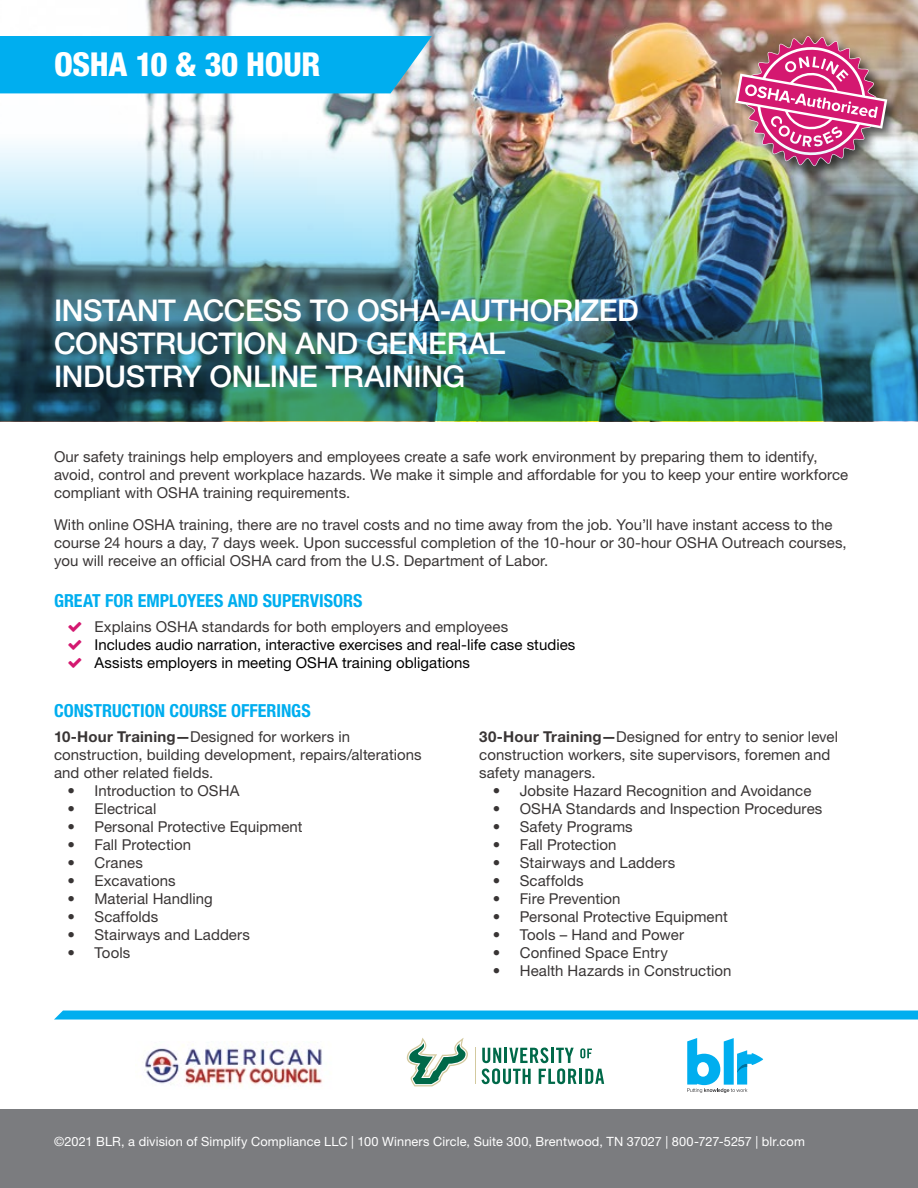
<style>
.page{position:relative;width:918px;height:1188px;background:#fff}
.page>*{position:absolute;margin:0;border:0;box-sizing:border-box;transform-origin:0 0}
.t1{font:800 condensed 33px "Helvetica Neue LT Std";letter-spacing:-.01em;color:#fff}
.t2{font:500 30px/33px "Helvetica Neue LT Std";letter-spacing:-.015em;color:#fff}
.t3{font:700 condensed 18px "Helvetica Neue LT Std";color:#00aeef}
.t4{font:15px/18px "Helvetica Neue LT Std";letter-spacing:.005em;color:#393535}
.t5{font:15px/18px "Helvetica Neue LT Std";letter-spacing:.005em;color:#000}
.t6{font:12.75px "Helvetica Neue LT Std";letter-spacing:.01em;color:#fff}
.s1{font-weight:700}
</style>
<div class="page">
<div style="left:0;top:1109px;width:918px;height:79px;background:#7b7c7f"></div>
<svg style="left:482px;top:1048px;width:122px;height:36px"></svg>
<hr style="left:475px;top:1048px;width:1px;height:36px;background:#d3c99e">
<svg style="left:407px;top:1038px;width:61px;height:48px"></svg>
<img style="left:145px;top:1045px;width:177px;height:41px">
<svg style="left:687px;top:1038px;width:76px;height:55px"></svg>
<svg style="left:54px;top:1011px;width:864px;height:9px"></svg>
<img style="left:0;top:0;width:918px;height:122px">
<div style="left:732px;top:33px;width:168px;height:146px;background:#000;opacity:.65"></div>
<svg style="left:735px;top:36px;width:152px;height:86px"></svg>
<img style="left:0;top:122px;width:918px;height:299px">
<div style="left:0;top:36px;width:432px;height:57px;background:#00aeef"></div>
<h1 class="t1" style="left:54px;top:44px;width:268px">OSHA 10 &amp; 30 HOUR</h1>
<h2 class="t2" style="left:54px;top:293px;width:586px">INSTANT ACCESS TO OSHA-AUTHORIZED<br>CONSTRUCTION AND GENERAL<br>INDUSTRY ONLINE TRAINING</h2>
<p class="t4" style="left:54px;top:448px;width:796px">Our safety trainings help employers and employees create a safe work environment by preparing them to identify, avoid, control and prevent workplace hazards. We make it simple and affordable for you to keep your entire workforce compliant with OSHA training requirements.</p>
<p class="t4" style="left:54px;top:515px;width:794px">With online OSHA training, there are no travel costs and no time away from the job. You’ll have instant access to the course 24 hours a day, 7 days week. Upon successful completion of the 10-hour or 30-hour OSHA Outreach courses, you will receive an official OSHA card from the U.S. Department of Labor.</p>
<p class="t3" style="left:54px;top:590px;width:310px">GREAT FOR EMPLOYEES AND SUPERVISORS</p>
<p class="t4" style="left:94px;top:618px;width:415px">Explains OSHA standards for both employers and employees</p>
<p class="t5" style="left:94px;top:636px;width:482px">Includes audio narration, interactive exercises and real-life case studies<br>Assists employers in meeting OSHA training obligations</p>
<p class="t3" style="left:54px;top:700px;width:258px">CONSTRUCTION COURSE OFFERINGS</p>
<p class="t4" style="left:54px;top:727px;width:369px"><span class="s1">10-Hour Training—</span>Designed for workers in construction, building development, repairs/alterations and other related fields.</p>
<p class="t4" style="left:68px;top:781px;width:173px">• Introduction to OSHA</p>
<p class="t4" style="left:68px;top:799px;width:90px">• Electrical</p>
<p class="t4" style="left:68px;top:817px;width:237px">• Personal Protective Equipment</p>
<p class="t4" style="left:68px;top:835px;width:125px">• Fall Protection</p>
<p class="t4" style="left:68px;top:853px;width:77px">• Cranes</p>
<p class="t4" style="left:68px;top:871px;width:110px">• Excavations</p>
<p class="t4" style="left:68px;top:889px;width:147px">• Material Handling</p>
<p class="t4" style="left:68px;top:907px;width:92px">• Scaffolds</p>
<p class="t4" style="left:68px;top:925px;width:184px">• Stairways and Ladders</p>
<p class="t4" style="left:68px;top:943px;width:64px">• Tools</p>
<p class="t4" style="left:479px;top:727px;width:360px"><span class="s1">30-Hour Training—</span>Designed for entry to senior level construction workers, site supervisors, foremen and safety managers.</p>
<p class="t4" style="left:493px;top:781px;width:320px">• Jobsite Hazard Recognition and Avoidance</p>
<p class="t4" style="left:493px;top:799px;width:331px">• OSHA Standards and Inspection Procedures</p>
<p class="t4" style="left:493px;top:817px;width:142px">• Safety Programs</p>
<p class="t4" style="left:493px;top:835px;width:125px">• Fall Protection</p>
<p class="t4" style="left:493px;top:853px;width:184px">• Stairways and Ladders</p>
<p class="t4" style="left:493px;top:871px;width:92px">• Scaffolds</p>
<p class="t4" style="left:493px;top:889px;width:129px">• Fire Prevention</p>
<p class="t4" style="left:493px;top:907px;width:237px">• Personal Protective Equipment</p>
<p class="t4" style="left:493px;top:925px;width:193px">• Tools – Hand and Power</p>
<p class="t4" style="left:493px;top:943px;width:177px">• Confined Space Entry</p>
<p class="t4" style="left:493px;top:961px;width:240px">• Health Hazards in Construction</p>
<p class="t6" style="left:54px;top:1134px;width:752px">©2021 BLR, a division of Simplify Compliance LLC | 100 Winners Circle, Suite 300, Brentwood, TN 37027 | 800-727-5257 | blr.com</p>
</div>
